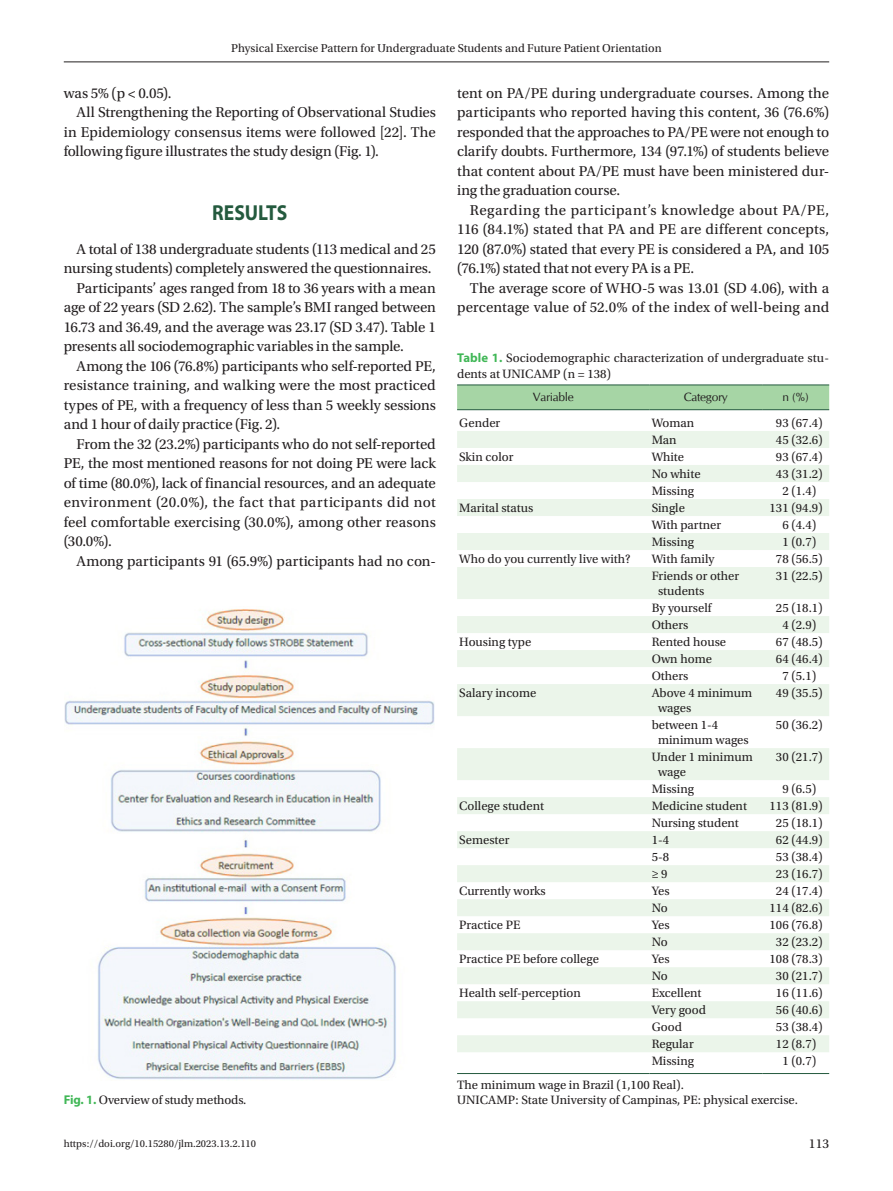
<style>
.page{position:relative;width:893px;height:1191px;background:#fff}
.page>*{position:absolute;margin:0;border:0;box-sizing:border-box;transform-origin:0 0}
.서론_1st{font:700 21.75px "Myriad Pro";color:#245a3e;scale:.9 1}
.본문{font:15px/19.5px "Utopia Std";letter-spacing:-.005em;color:#231f20;text-align:justify}
.t1{font:13.5px "Utopia Std";color:#231f20}
.표본문{font:12.75px/15px "Utopia Std";color:#231f20}
.표제목{font:12.75px/16.5px "Utopia Std";letter-spacing:.005em;color:#231f20}
.그림설명{font:12.75px "Utopia Std";letter-spacing:-.01em;color:#231f20}
.t2{font:12px "Utopia Std";color:#231f20}
.표항목{font:12px "CG Omega";letter-spacing:-.02em;color:#231f20}
.t3{font:10.5px "Utopia Std";color:#231f20}
.s1{font-family:"Myriad Pro";font-weight:700;color:#41b757}
</style>
<div class="page">
<hr style="left:64px;top:61px;width:765px;height:1px;background:#231f20">
<img style="left:65px;top:609px;width:370px;height:471px">
<div style="left:457px;top:385px;width:372px;height:24px;background:#a6d5a5"></div>
<svg style="left:457px;top:431px;width:372px;height:621px;fill:#ebf5ea"></svg>
<hr style="left:457px;top:1073px;width:192px;height:1px;background:#245a3e">
<hr style="left:649px;top:1073px;width:113px;height:1px;background:#245a3e">
<hr style="left:762px;top:1073px;width:67px;height:1px;background:#245a3e">
<hr style="left:457px;top:384px;width:192px;height:1px;background:#245a3e">
<hr style="left:649px;top:384px;width:113px;height:1px;background:#245a3e">
<hr style="left:762px;top:384px;width:67px;height:1px;background:#245a3e">
<hr style="left:457px;top:409px;width:192px;height:1px;background:#245a3e">
<hr style="left:649px;top:409px;width:113px;height:1px;background:#245a3e">
<hr style="left:762px;top:409px;width:67px;height:1px;background:#245a3e">
<p class="t2" style="left:231px;top:41px;width:432px">Physical Exercise Pattern for Undergraduate Students and Future Patient Orientation</p>
<p class="본문" style="left:64px;top:83px;width:109px">was 5% (p &lt; 0.05).</p>
<p class="본문" style="left:64px;top:103px;width:374px;text-indent:13px">All Strengthening the Reporting of Observational Studies in Epidemiology consensus items were followed [22]. The following figure illustrates the study design (Fig. 1).</p>
<p class="서론_1st" style="left:212px;top:199px;width:85px">RESULTS</p>
<p class="본문" style="left:64px;top:239px;width:374px;text-align:right">A total of 138 undergraduate students (113 medical and 25 nursing students) completely answered the questionnaires.</p>
<p class="본문" style="left:64px;top:278px;width:374px;text-indent:13px">Participants’ ages ranged from 18 to 36 years with a mean age of 22 years (SD 2.62). The sample’s BMI ranged between 16.73 and 36.49, and the average was 23.17 (SD 3.47). Table 1 presents all sociodemographic variables in the sample.</p>
<p class="본문" style="left:64px;top:356px;width:374px;text-indent:13px">Among the 106 (76.8%) participants who self-reported PE, resistance training, and walking were the most practiced types of PE, with a frequency of less than 5 weekly sessions and 1 hour of daily practice (Fig. 2).</p>
<p class="본문" style="left:64px;top:434px;width:374px;text-indent:13px">From the 32 (23.2%) participants who do not self-reported PE, the most mentioned reasons for not doing PE were lack of time (80.0%), lack of financial resources, and an adequate environment (20.0%), the fact that participants did not feel comfortable exercising (30.0%), among other reasons (30.0%).</p>
<p class="본문" style="left:77px;top:551px;width:361px">Among participants 91 (65.9%) participants had no con-</p>
<p class="그림설명" style="left:64px;top:1092px;width:184px"><span class="s1">Fig. 1.</span> Overview of study methods.</p>
<p class="본문" style="left:457px;top:83px;width:374px">tent on PA/PE during undergraduate courses. Among the participants who reported having this content, 36 (76.6%) responded that the approaches to PA/PE were not enough to clarify doubts. Furthermore, 134 (97.1%) of students believe that content about PA/PE must have been ministered dur&shy;ing the graduation course.</p>
<p class="본문" style="left:457px;top:200px;width:374px;text-indent:13px">Regarding the participant’s knowledge about PA/PE, 116 (84.1%) stated that PA and PE are different concepts, 120 (87.0%) stated that every PE is considered a PA, and 105 (76.1%) stated that not every PA is a PE.</p>
<p class="본문" style="left:457px;top:278px;width:374px;text-align:right">The average score of WHO-5 was 13.01 (SD 4.06), with a percentage value of 52.0% of the index of well-being and</p>
<p class="표제목" style="left:457px;top:349px;width:374px"><span class="s1">Table 1.</span> Sociodemographic characterization of undergraduate stu&shy;dents at UNICAMP (n = 138)</p>
<p class="표항목" style="left:533px;top:390px;width:43px">Variable</p>
<p class="표항목" style="left:684px;top:390px;width:45px">Category</p>
<p class="표항목" style="left:783px;top:390px;width:28px">n (%)</p>
<p class="표본문" style="left:459px;top:415px;width:43px">Gender</p>
<p class="표본문" style="left:652px;top:415px;width:44px">Woman</p>
<p class="표본문" style="left:776px;top:415px;width:48px">93 (67.4)</p>
<p class="표본문" style="left:652px;top:432px;width:26px">Man</p>
<p class="표본문" style="left:776px;top:432px;width:48px">45 (32.6)</p>
<p class="표본문" style="left:459px;top:449px;width:56px">Skin color</p>
<p class="표본문" style="left:652px;top:449px;width:34px">White</p>
<p class="표본문" style="left:776px;top:449px;width:48px">93 (67.4)</p>
<p class="표본문" style="left:652px;top:466px;width:50px">No white</p>
<p class="표본문" style="left:776px;top:466px;width:48px">43 (31.2)</p>
<p class="표본문" style="left:652px;top:483px;width:44px">Missing</p>
<p class="표본문" style="left:782px;top:483px;width:36px">2 (1.4)</p>
<p class="표본문" style="left:459px;top:500px;width:76px">Marital status</p>
<p class="표본문" style="left:652px;top:500px;width:35px">Single</p>
<p class="표본문" style="left:770px;top:500px;width:55px">131 (94.9)</p>
<p class="표본문" style="left:652px;top:517px;width:71px">With partner</p>
<p class="표본문" style="left:782px;top:517px;width:36px">6 (4.4)</p>
<p class="표본문" style="left:652px;top:534px;width:44px">Missing</p>
<p class="표본문" style="left:782px;top:534px;width:36px">1 (0.7)</p>
<p class="표본문" style="left:459px;top:551px;width:173px">Who do you currently live with?</p>
<p class="표본문" style="left:652px;top:551px;width:64px">With family</p>
<p class="표본문" style="left:776px;top:551px;width:48px">78 (56.5)</p>
<p class="표본문" style="left:658px;top:568px;width:83px;text-indent:-6px">Friends or other students</p>
<p class="표본문" style="left:776px;top:568px;width:48px">31 (22.5)</p>
<p class="표본문" style="left:652px;top:600px;width:61px">By yourself</p>
<p class="표본문" style="left:776px;top:600px;width:48px">25 (18.1)</p>
<p class="표본문" style="left:652px;top:617px;width:38px">Others</p>
<p class="표본문" style="left:782px;top:617px;width:36px">4 (2.9)</p>
<p class="표본문" style="left:459px;top:634px;width:74px">Housing type</p>
<p class="표본문" style="left:652px;top:634px;width:76px">Rented house</p>
<p class="표본문" style="left:776px;top:634px;width:48px">67 (48.5)</p>
<p class="표본문" style="left:652px;top:651px;width:62px">Own home</p>
<p class="표본문" style="left:776px;top:651px;width:48px">64 (46.4)</p>
<p class="표본문" style="left:652px;top:668px;width:38px">Others</p>
<p class="표본문" style="left:782px;top:668px;width:36px">7 (5.1)</p>
<p class="표본문" style="left:459px;top:685px;width:79px">Salary income</p>
<p class="표본문" style="left:658px;top:685px;width:96px;text-indent:-6px">Above 4 minimum wages</p>
<p class="표본문" style="left:776px;top:685px;width:48px">49 (35.5)</p>
<p class="표본문" style="left:658px;top:717px;width:92px;text-indent:-6px">between 1-4 minimum wages</p>
<p class="표본문" style="left:776px;top:717px;width:48px">50 (36.2)</p>
<p class="표본문" style="left:658px;top:749px;width:96px;text-indent:-6px">Under 1 minimum wage</p>
<p class="표본문" style="left:776px;top:749px;width:48px">30 (21.7)</p>
<p class="표본문" style="left:652px;top:781px;width:44px">Missing</p>
<p class="표본문" style="left:782px;top:781px;width:36px">9 (6.5)</p>
<p class="표본문" style="left:459px;top:798px;width:86px">College student</p>
<p class="표본문" style="left:652px;top:798px;width:97px">Medicine student</p>
<p class="표본문" style="left:770px;top:798px;width:55px">113 (81.9)</p>
<p class="표본문" style="left:652px;top:815px;width:89px">Nursing student</p>
<p class="표본문" style="left:776px;top:815px;width:48px">25 (18.1)</p>
<p class="표본문" style="left:459px;top:832px;width:52px">Semester</p>
<p class="표본문" style="left:652px;top:832px;width:19px">1-4</p>
<p class="표본문" style="left:776px;top:832px;width:48px">62 (44.9)</p>
<p class="표본문" style="left:652px;top:849px;width:19px">5-8</p>
<p class="표본문" style="left:776px;top:849px;width:48px">53 (38.4)</p>
<p class="표본문" style="left:652px;top:866px;width:17px">≥ 9</p>
<p class="표본문" style="left:776px;top:866px;width:48px">23 (16.7)</p>
<p class="표본문" style="left:459px;top:883px;width:88px">Currently works</p>
<p class="표본문" style="left:652px;top:883px;width:20px">Yes</p>
<p class="표본문" style="left:776px;top:883px;width:48px">24 (17.4)</p>
<p class="표본문" style="left:652px;top:900px;width:18px">No</p>
<p class="표본문" style="left:770px;top:900px;width:55px">114 (82.6)</p>
<p class="표본문" style="left:459px;top:917px;width:63px">Practice PE</p>
<p class="표본문" style="left:652px;top:917px;width:20px">Yes</p>
<p class="표본문" style="left:770px;top:917px;width:55px">106 (76.8)</p>
<p class="표본문" style="left:652px;top:934px;width:18px">No</p>
<p class="표본문" style="left:776px;top:934px;width:48px">32 (23.2)</p>
<p class="표본문" style="left:459px;top:951px;width:141px">Practice PE before college</p>
<p class="표본문" style="left:652px;top:951px;width:20px">Yes</p>
<p class="표본문" style="left:770px;top:951px;width:55px">108 (78.3)</p>
<p class="표본문" style="left:652px;top:968px;width:18px">No</p>
<p class="표본문" style="left:776px;top:968px;width:48px">30 (21.7)</p>
<p class="표본문" style="left:459px;top:985px;width:123px">Health self-perception</p>
<p class="표본문" style="left:652px;top:985px;width:51px">Excellent</p>
<p class="표본문" style="left:776px;top:985px;width:48px">16 (11.6)</p>
<p class="표본문" style="left:652px;top:1002px;width:56px">Very good</p>
<p class="표본문" style="left:776px;top:1002px;width:48px">56 (40.6)</p>
<p class="표본문" style="left:652px;top:1019px;width:32px">Good</p>
<p class="표본문" style="left:776px;top:1019px;width:48px">53 (38.4)</p>
<p class="표본문" style="left:652px;top:1036px;width:44px">Regular</p>
<p class="표본문" style="left:776px;top:1036px;width:42px">12 (8.7)</p>
<p class="표본문" style="left:652px;top:1053px;width:44px">Missing</p>
<p class="표본문" style="left:782px;top:1053px;width:36px">1 (0.7)</p>
<p class="표본문" style="left:457px;top:1077px;width:228px">The minimum wage in Brazil (1,100 Real).</p>
<p class="표본문" style="left:457px;top:1092px;width:342px">UNICAMP: State University of Campinas, PE: physical exercise.</p>
<p class="t3" style="left:64px;top:1137px;width:194px">https://doi.org/10.15280/jlm.2023.13.2.110</p>
<p class="t1" style="left:809px;top:1135px;width:22px">113</p>
</div>
